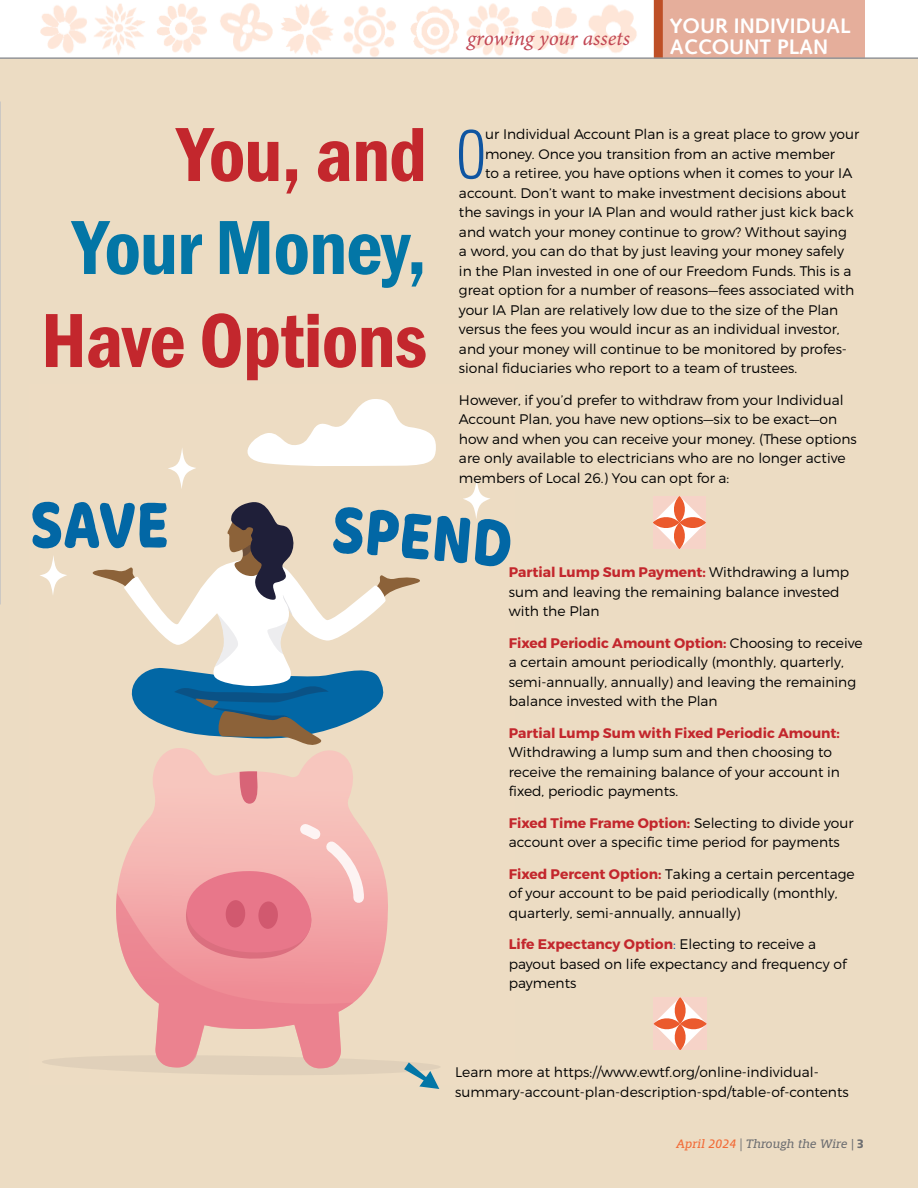
<style>
.page{position:relative;width:918px;height:1188px;background:#fff}
.page>*{position:absolute;margin:0;border:0;box-sizing:border-box;transform-origin:0 0}
.t1{font:79.35px "Franklin Gothic URW Con Dem";letter-spacing:-.01em;color:#c3272d}
.t2{font:79.35px "Franklin Gothic URW Con Dem";letter-spacing:-.01em;color:#0376a6}
.t3{font:300 72.45px "Mislab Std Compact";color:#0f55a1}
.t4{font:700 21px/21px "Syntax";color:#fff}
.t5{font:21px "Minion Pro It Capt";letter-spacing:-.005em;color:#c24754}
.t6{font:300 13.8px/19.5px "Montserrat";color:#000}
.t7{font:700 13.8px "Montserrat";color:#c3272d}
.t8{font:italic 12.75px "Mislab Std";color:#6d6e71}
.s1{font-weight:700;color:#c3272d}
.s2{color:#0f55a1}
.s3{color:#f26a36}
.s4{font-family:"Minion Pro";font-style:normal}
.s5{font-weight:700;font-style:normal}
</style>
<div class="page">
<div style="left:0;top:58px;width:918px;height:1130px;background:#ecdcc3"></div>
<img style="left:40px;top:3px;width:597px;height:54px">
<div style="left:662px;top:0;width:203px;height:58px;background:#e5ae9b"></div>
<div style="left:654px;top:0;width:9px;height:58px;background:#be4f26"></div>
<hr style="left:0;top:57px;width:918px;height:2px;background:#939598">
<svg style="left:463px;top:478px;width:28px;height:41px"></svg>
<svg style="left:168px;top:447px;width:28px;height:42px"></svg>
<svg style="left:32px;top:495px;width:479px;height:250px"></svg>
<svg style="left:144px;top:748px;width:195px;height:76px"></svg>
<svg style="left:240px;top:771px;width:18px;height:33px"></svg>
<svg style="left:653px;top:496px;width:53px;height:53px"></svg>
<svg style="left:654px;top:997px;width:53px;height:53px"></svg>
<svg style="left:247px;top:399px;width:189px;height:67px"></svg>
<svg style="left:43px;top:824px;width:397px;height:251px"></svg>
<h1 class="t1" style="left:177px;top:102px;width:251px">You, and</h1>
<h1 class="t2" style="left:73px;top:195px;width:356px">Your Money,</h1>
<h1 class="t1" style="left:41px;top:288px;width:388px">Have Options</h1>
<h3 class="t5" style="left:467px;top:23px;width:165px">growing your assets</h3>
<h3 class="t4" style="left:670px;top:16px;width:182px">YOUR INDIVIDUAL<br>ACCOUNT PLAN</h3>
<h2 class="t3" style="left:457px;top:118px;width:29px">O</h2>
<p class="t6" style="left:485px;top:125px;width:376px">ur Individual Account Plan is a great place to grow your</p>
<p class="t6" style="left:485px;top:144px;width:352px">money. Once you transition from an active member</p>
<p class="t6" style="left:485px;top:164px;width:369px">to a retiree, you have options when it comes to your IA</p>
<p class="t6" style="left:459px;top:183px;width:389px">account. Don’t want to make investment decisions about</p>
<p class="t6" style="left:459px;top:203px;width:396px">the savings in your IA Plan and would rather just kick back</p>
<p class="t6" style="left:459px;top:222px;width:389px">and watch your money continue to grow? Without saying</p>
<p class="t6" style="left:459px;top:242px;width:387px">a word, you can do that by just leaving your money safely</p>
<p class="t6" style="left:459px;top:261px;width:394px">in the Plan invested in one of our Freedom Funds. This is a</p>
<p class="t6" style="left:459px;top:281px;width:397px">great option for a number of reasons—fees associated with</p>
<p class="t6" style="left:459px;top:300px;width:381px">your IA Plan are relatively low due to the size of the Plan</p>
<p class="t6" style="left:459px;top:319px;width:382px">versus the fees you would incur as an individual investor,</p>
<p class="t6" style="left:459px;top:339px;width:390px">and your money will continue to be monitored by profes-</p>
<p class="t6" style="left:459px;top:358px;width:340px">sional fiduciaries who report to a team of trustees.</p>
<p class="t6" style="left:459px;top:390px;width:399px">However, if you’d prefer to withdraw from your Individual Account Plan, you have new options—six to be exact—on how and when you can receive your money. (These options are only available to electricians who are no longer active members of Local 26.) You can opt for a:</p>
<p class="t6" style="left:509px;top:562px;width:342px"><span class="s1">Partial Lump Sum Payment:</span> Withdrawing a lump sum and leaving the remaining balance invested with the Plan</p>
<p class="t6" style="left:509px;top:633px;width:355px"><span class="s1">Fixed Periodic Amount Option:</span> Choosing to receive a certain amount periodically (monthly, quarterly, semi-annually, annually) and leaving the remaining balance invested with the Plan</p>
<p class="t7" style="left:509px;top:724px;width:333px">Partial Lump Sum with Fixed Periodic Amount:</p>
<p class="t6" style="left:509px;top:742px;width:333px">Withdrawing a lump sum and then choosing to receive the remaining balance of your account in fixed, periodic payments.</p>
<p class="t6" style="left:509px;top:813px;width:346px"><span class="s1">Fixed Time Frame Option:</span> Selecting to divide your account over a specific time period for payments</p>
<p class="t6" style="left:509px;top:864px;width:347px"><span class="s1">Fixed Percent Option:</span> Taking a certain percentage of your account to be paid periodically (monthly, quarterly, semi-annually, annually)</p>
<p class="t6" style="left:509px;top:934px;width:339px"><span class="s1">Life Expectancy Option</span><span class="s2">:</span> Electing to receive a payout based on life expectancy and frequency of payments</p>
<p class="t6" style="left:455px;top:1062px;width:395px">Learn more at https://www.ewtf.org/online-individual&shy;summary-account-plan-description-spd/table-of-contents</p>
<p class="t8" style="left:677px;top:1137px;width:189px"><span class="s3">April 2024</span> <span class="s4">|</span> Through the Wire | <span class="s5">3</span></p>
</div>
